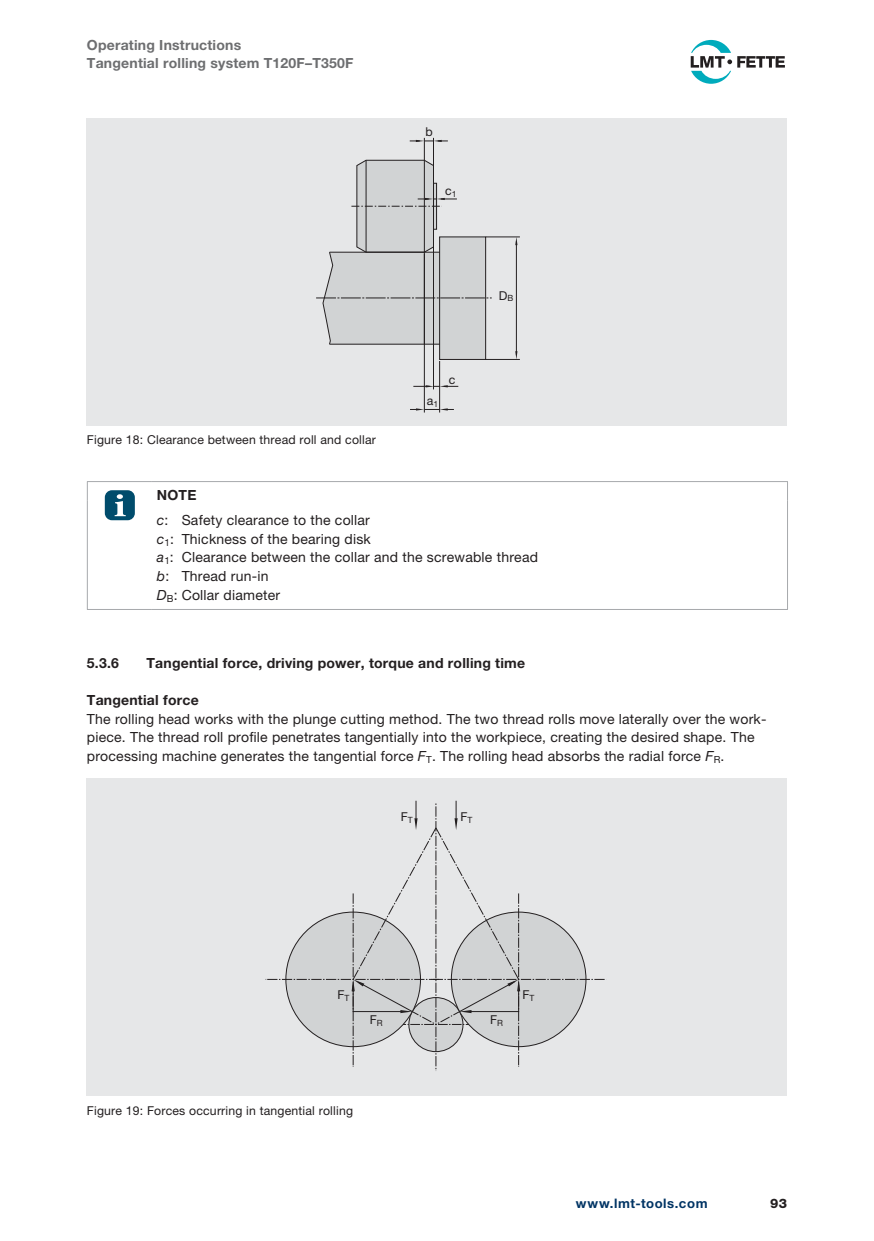
<style>
.page{position:relative;width:874px;height:1241px;background:#fff}
.page>*{position:absolute;margin:0;border:0;box-sizing:border-box;transform-origin:0 0}
.t1{font:14px/18.6px "Helvetica Neue LT Pro";letter-spacing:.015em;color:#231f20}
.t2{font:700 14px "Helvetica Neue LT Pro";letter-spacing:.015em;color:#231f20}
.t3{font:700 14px/18.6px "Helvetica Neue LT Pro";letter-spacing:.015em;color:#6d6e70}
.t4{font:700 13.12px "Helvetica Neue LT Pro";letter-spacing:.04em;color:#003464}
.t5{font:800 13.12px "Helvetica Neue LT Pro";color:#231f20}
.t6{font:12.25px "Helvetica Neue LT Pro";letter-spacing:.015em;color:#231f20}
.s1{font-weight:700}
.s2{font-style:italic}
</style>
<div class="page">
<svg style="left:737px;top:56px;width:47px;height:12px"></svg>
<svg style="left:690px;top:40px;width:41px;height:44px"></svg>
<div style="left:87px;top:118px;width:699px;height:308px;background:#e6e7e8"></div>
<hr style="left:424px;top:254px;width:1px;height:158px;background:#231f20">
<hr style="left:439px;top:361px;width:1px;height:51px;background:#231f20">
<hr style="left:433px;top:246px;width:1px;height:143px;background:#231f20">
<hr style="left:485px;top:359px;width:34px;height:1px;background:#231f20">
<hr style="left:485px;top:236px;width:34px;height:1px;background:#231f20">
<hr style="left:516px;top:241px;width:1px;height:114px;background:#231f20">
<svg style="left:413px;top:385px;width:45px;height:2px"></svg>
<svg style="left:410px;top:408px;width:43px;height:2px"></svg>
<svg style="left:316px;top:138px;width:175px;height:221px"></svg>
<hr style="left:87px;top:481px;width:65px;height:1px;background:#a7a9ac">
<svg style="left:87px;top:482px;width:1px;height:18px"></svg>
<hr style="left:87px;top:500px;width:1px;height:109px;background:#a7a9ac">
<hr style="left:87px;top:609px;width:65px;height:1px;background:#a7a9ac">
<hr style="left:152px;top:481px;width:635px;height:1px;background:#a7a9ac">
<hr style="left:786px;top:500px;width:1px;height:109px;background:#a7a9ac">
<hr style="left:152px;top:609px;width:635px;height:1px;background:#a7a9ac">
<div style="left:105px;top:490px;width:30px;height:30px;background:#004c6c;border-radius:7px"></div>
<svg style="left:115px;top:494px;width:11px;height:22px"></svg>
<div style="left:87px;top:778px;width:699px;height:317px;background:#e6e7e8"></div>
<svg style="left:265px;top:800px;width:340px;height:271px"></svg>
<p class="t3" style="left:87px;top:37px;width:268px">Operating Instructions<br>Tangential rolling system T120F–T350F</p>
<p class="t6" style="left:87px;top:435px;width:290px">Figure 18: Clearance between thread roll and collar</p>
<p class="t6" style="left:425px;top:128px;width:9px">b</p>
<p class="t6" style="left:445px;top:186px;width:13px">c<sub>1</sub></p>
<p class="t6" style="left:426px;top:396px;width:13px">a<sub>1</sub></p>
<p class="t6" style="left:448px;top:375px;width:8px">c</p>
<p class="t6" style="left:498px;top:291px;width:16px">D<sub>B</sub></p>
<p class="t1" style="left:157px;top:484px;width:214px;line-height:24.8px"><span class="s1">NOTE<br></span><span class="s2">c</span>: Safety clearance to the collar</p>
<p class="t1" style="left:157px;top:531px;width:382px"><span class="s2">c</span><sub>1</sub>: Thickness of the bearing disk<br><span class="s2">a</span><sub>1</sub>: Clearance between the collar and the screwable thread <span class="s2">b</span>: Thread run-in<br><span class="s2">D</span><sub>B</sub>: Collar diameter</p>
<p class="t2" style="left:87px;top:657px;width:33px">5.3.6</p>
<p class="t2" style="left:146px;top:657px;width:380px">Tangential force, driving power, torque and rolling time</p>
<p class="t2" style="left:87px;top:694px;width:113px">Tangential force</p>
<p class="t1" style="left:87px;top:710px;width:680px">The rolling head works with the plunge cutting method. The two thread rolls move laterally over the work&shy;piece. The thread roll profile penetrates tangentially into the workpiece, creating the desired shape. The processing machine generates the tangential force <span class="s2">F</span><sub>T</sub>. The rolling head absorbs the radial force <span class="s2">F</span><sub>R</sub>.</p>
<p class="t6" style="left:401px;top:812px;width:13px">F<sub>T</sub></p>
<p class="t6" style="left:460px;top:812px;width:13px">F<sub>T</sub></p>
<p class="t6" style="left:337px;top:990px;width:13px">F<sub>T</sub></p>
<p class="t6" style="left:522px;top:990px;width:13px">F<sub>T</sub></p>
<p class="t6" style="left:369px;top:1014px;width:14px">F<sub>R</sub></p>
<p class="t6" style="left:490px;top:1014px;width:14px">F<sub>R</sub></p>
<p class="t6" style="left:87px;top:1105px;width:267px">Figure 19: Forces occurring in tangential rolling</p>
<p class="t4" style="left:575px;top:1197px;width:133px">www.lmt-tools.com</p>
<p class="t5" style="left:769px;top:1195px;width:19px">93</p>
</div>
